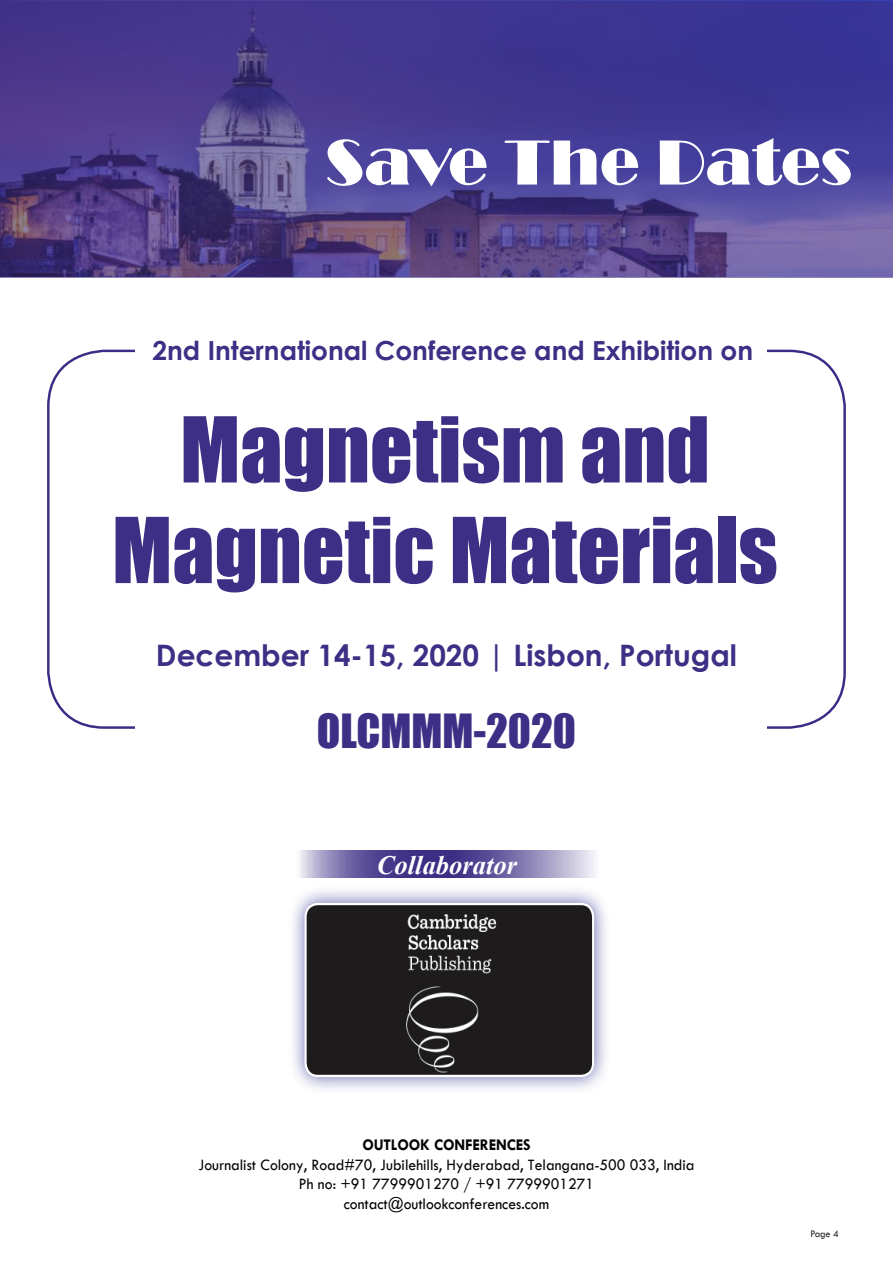
<style>
.page{position:relative;width:893px;height:1263px;background:#fff}
.page>*{position:absolute;margin:0;border:0;box-sizing:border-box;transform-origin:0 0}
.t1{font:83.85px/100.6px "Impact";color:#3d2f85;text-align:center}
.t2{font:66px "Broadway";color:#fff}
.t3{font:43.2px "Impact";color:#3d2f85}
.t4{font:700 29.55px "Century Gothic";color:#3d2f85}
.t5{font:italic 700 26.55px "Times New Roman";color:#fff}
.t6{font:700 26.25px "Century Gothic";color:#3d2f85}
.t7{font:16.5px "Tw Cen";color:#040503;scale:.95 1}
.t8{font:700 16.5px "Tw Cen";letter-spacing:-.01em;color:#040503;scale:.95 1}
.t9{font:10.5px "Tw Cen";color:#231f20;scale:.95 1}
</style>
<div class="page">
<svg style="left:0;top:1px;width:893px;height:277px;background:#4b3e8f"></svg>
<svg style="left:300px;top:850px;width:295px;height:28px;background:#786eaa"></svg>
<div style="left:288px;top:884px;width:323px;height:211px;background:#2e3092;opacity:.75"></div>
<div style="left:306px;top:904px;width:287px;height:172px;background:#1d1b1b;border-radius:13px"></div>
<img style="left:406px;top:914px;width:91px;height:159px">
<div style="left:304px;top:903px;width:290px;height:174px;border:2px solid #fff;border-radius:13px"></div>
<p class="t2" style="left:325px;top:124px;width:529px">Save The Dates</p>
<p class="t6" style="left:152px;top:330px;width:602px">2nd International Conference and Exhibition on</p>
<p class="t1" style="left:112px;top:397px;width:667px">Magnetism and<br>Magnetic Materials</p>
<p class="t4" style="left:156px;top:633px;width:583px">December 14-15, 2020 | Lisbon, Portugal</p>
<p class="t3" style="left:317px;top:697px;width:260px">OLCMMM-2020</p>
<p class="t5" style="left:377px;top:847px;width:142px">Collaborator</p>
<p class="t8" style="left:362px;top:1135px;width:179px">OUTLOOK CONFERENCES</p>
<p class="t7" style="left:198px;top:1155px;width:524px">Journalist Colony, Road#70, Jubilehills, Hyderabad, Telangana-500 033, India</p>
<p class="t7" style="left:299px;top:1174px;width:312px">Ph no: +91 7799901270 / +91 7799901271</p>
<p class="t7" style="left:344px;top:1194px;width:218px">contact@outlookconferences.com</p>
<p class="t9" style="left:811px;top:1227px;width:31px">Page 4</p>
</div>
